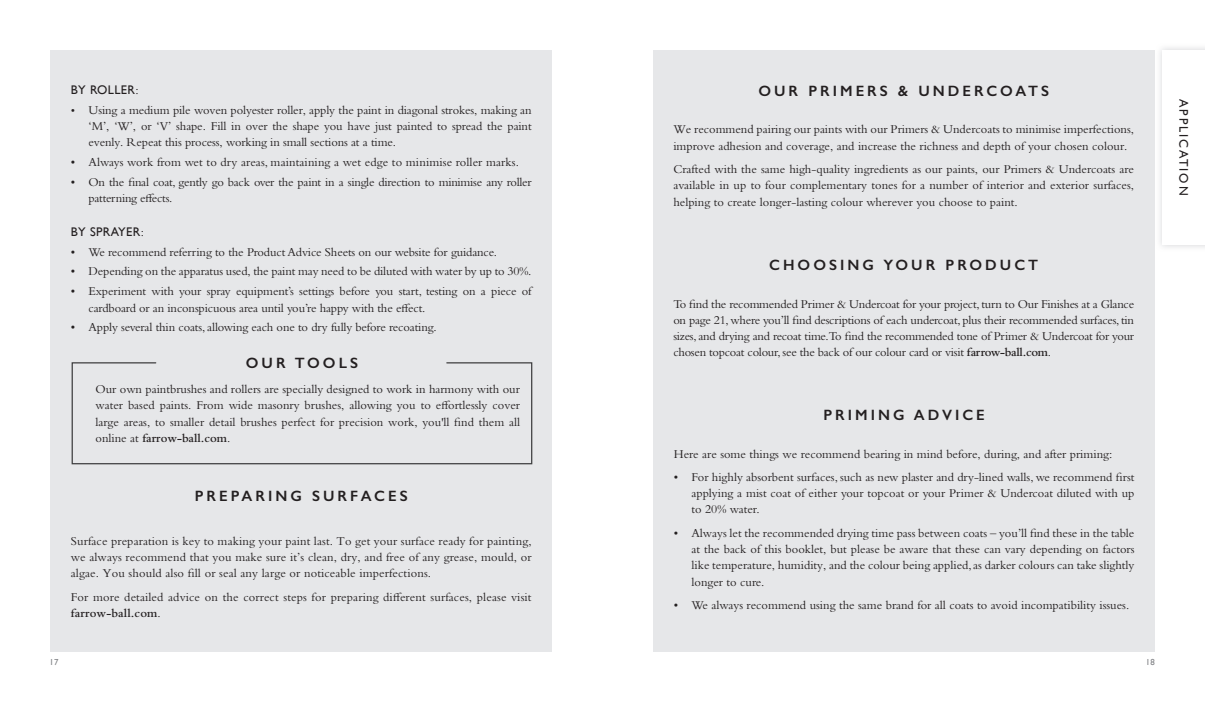
<style>
.page{position:relative;width:1205px;height:702px;background:#fff}
.page>*{position:absolute;margin:0;border:0;box-sizing:border-box;transform-origin:0 0}
.t1{font:600 15px "Gill Sans";letter-spacing:.2em;color:#231f20}
.t2{font:12.5px/16.2px "Bembo Std";color:#231f20;text-align:justify}
.t3{font:12.5px/16.2px "Bembo Std";letter-spacing:-.02em;color:#231f20}
.t4{font:12.5px "Gill Sans";letter-spacing:.03em;color:#231f20}
.t5{font:12.5px "Gill Sans";letter-spacing:.15em;color:#231f20}
.t6{font:8.75px "Gill Sans";color:#808285}
.s1{font-family:"Bembo Std"}
.s2{font-weight:600}
</style>
<div class="page">
<div style="left:653px;top:50px;width:501px;height:602px;background:#e6e7e9"></div>
<div style="left:50px;top:50px;width:502px;height:602px;background:#e6e7e9"></div>
<svg style="left:71px;top:362px;width:462px;height:103px"></svg>
<p class="t4" style="left:71px;top:82px;width:69px">BY ROLLER<span class="s1">:</span></p>
<p class="t2" style="left:89px;top:101px;width:444px;text-indent:-18px"><span class="s2">•</span> Using a medium pile woven polyester roller, apply the paint in diagonal strokes, making an ‘M’, ‘W’, or ‘V’ shape. Fill in over the shape you have just painted to spread the paint evenly. Repeat this process, working in small sections at a time.</p>
<p class="t2" style="left:71px;top:153px;width:450px">• Always work from wet to dry areas, maintaining a wet edge to minimise roller marks.</p>
<p class="t3" style="left:89px;top:173px;width:444px;text-indent:-18px">• On the ÿnal coat, gently go back over the paint in a single direction to minimise any roller patterning e°ects.</p>
<p class="t4" style="left:71px;top:224px;width:75px">BY SPRAYER<span class="s1">:</span></p>
<p class="t2" style="left:71px;top:243px;width:428px">• We recommend referring to the Product Advice Sheets on our website for guidance.</p>
<p class="t2" style="left:71px;top:263px;width:462px">• Depending on the apparatus used, the paint may need to be diluted with water by up to 30%.</p>
<p class="t2" style="left:89px;top:283px;width:444px;text-indent:-18px">• Experiment with your spray equipment’s settings before you start, testing on a piece of cardboard or an inconspicuous area until you’re happy with the e°ect.</p>
<p class="t2" style="left:71px;top:319px;width:367px">• Apply several thin coats, allowing each one to dry fully before recoating.</p>
<p class="t1" style="left:246px;top:354px;width:114px">OUR TOOLS</p>
<p class="t2" style="left:96px;top:381px;width:426px">Our own paintbrushes and rollers are specially designed to work in harmony with our water based paints. From wide masonry brushes, allowing you to e°ortlessly cover large areas, to smaller detail brushes perfect for precision work, you'll ÿnd them all online at <span class="s2">farrow-ball.com</span>.</p>
<p class="t1" style="left:195px;top:487px;width:214px">PREPARING SURFACES</p>
<p class="t2" style="left:71px;top:532px;width:462px">Surface preparation is key to making your paint last. To get your surface ready for painting, we always recommend that you make sure it’s clean, dry, and free of any grease, mould, or algae. You should also ÿll or seal any large or noticeable imperfections.</p>
<p class="t2" style="left:71px;top:588px;width:462px">For more detailed advice on the correct steps for preparing di°erent surfaces, please visit <span class="s2">farrow-ball.com</span>.</p>
<p class="t1" style="left:758px;top:82px;width:292px">OUR PRIMERS &amp; UNDERCOATS</p>
<p class="t2" style="left:673px;top:121px;width:462px">We recommend pairing our paints with our Primers &amp; Undercoats to minimise imperfections, improve adhesion and coverage, and increase the richness and depth of your chosen colour.</p>
<p class="t2" style="left:673px;top:161px;width:462px">Crafted with the same high-quality ingredients as our paints, our Primers &amp; Undercoats are available in up to four complementary tones for a number of interior and exterior surfaces, helping to create longer-lasting colour wherever you choose to paint.</p>
<p class="t1" style="left:769px;top:256px;width:270px">CHOOSING YOUR PRODUCT</p>
<p class="t2" style="left:673px;top:295px;width:462px">To ÿnd the recommended Primer &amp; Undercoat for your project, turn to Our Finishes at a Glance on page 21, where you’ll ÿnd descriptions of each undercoat, plus their recommended surfaces, tin sizes, and drying and recoat time.To ÿnd the recommended tone of Primer &amp; Undercoat for your chosen topcoat colour, see the back of our colour card or visit <span class="s2">farrow-ball.com</span>.</p>
<p class="t1" style="left:823px;top:406px;width:163px">PRIMING ADVICE</p>
<p class="t2" style="left:674px;top:445px;width:440px">Here are some things we recommend bearing in mind before, during, and after priming:</p>
<p class="t2" style="left:691px;top:468px;width:444px;text-indent:-18px">• For highly absorbent surfaces, such as new plaster and dry-lined walls, we recommend ÿrst applying a mist coat of either your topcoat or your Primer &amp; Undercoat diluted with up to 20% water.</p>
<p class="t2" style="left:691px;top:524px;width:444px;text-indent:-18px">• Always let the recommended drying time pass between coats – you’ll ÿnd these in the table at the back of this booklet, but please be aware that these can vary depending on factors like temperature, humidity, and the colour being applied, as darker colours can take slightly longer to cure.</p>
<p class="t2" style="left:674px;top:596px;width:457px">• We always recommend using the same brand for all coats to avoid incompatibility issues.</p>
<p class="t6" style="left:50px;top:656px;width:10px">17</p>
<p class="t6" style="left:1146px;top:656px;width:10px">18</p>
<p class="t5" style="left:1191px;top:99px;width:98px;rotate:90deg">APPLICATION</p>
</div>
